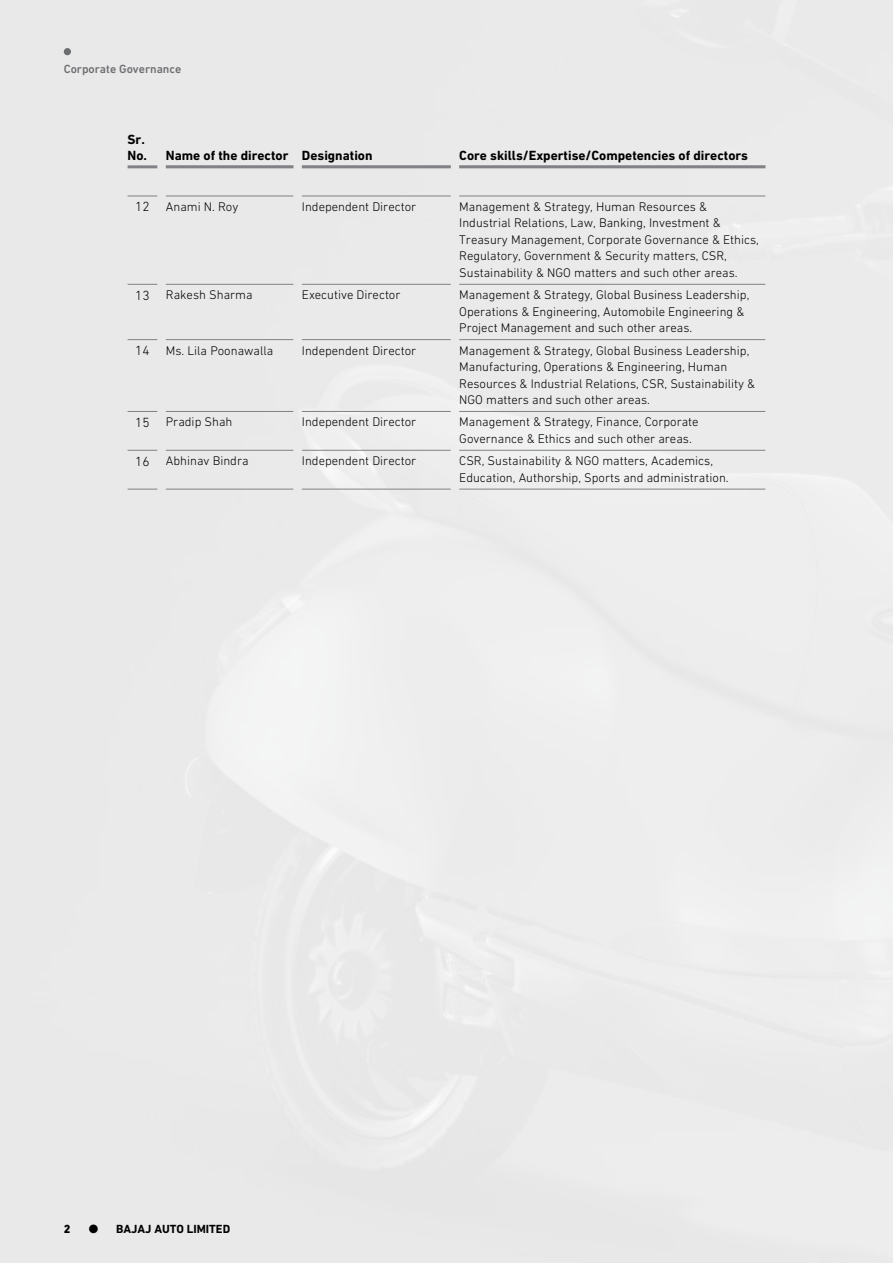
<style>
.page{position:relative;width:893px;height:1263px;background:#fff}
.page>*{position:absolute;margin:0;border:0;box-sizing:border-box;transform-origin:0 0}
._05_Table_Particular{font:700 13.5px/15.8px "DIN Next LT Pro";color:#000}
._09_Table_Text{font:300 13.5px "DIN Next LT Pro";color:#000}
._23_Table_Text_Plain{font:300 12.75px/16.5px "DIN Next LT Pro";color:#000}
.t1{font:500 12px "DIN Next LT Pro";color:#6d6e71}
.t2{font:700 12px "DIN Next LT Pro";color:#000}
.t3{font:800 12px "DIN Next LT Pro";color:#000}
</style>
<div class="page">
<div style="left:64px;top:48px;width:7px;height:7px;background:#6d6e71;border-radius:50%"></div>
<hr style="left:459px;top:196px;width:306px;height:1px;background:#808285">
<hr style="left:459px;top:284px;width:306px;height:1px;background:#808285">
<hr style="left:459px;top:339px;width:306px;height:1px;background:#808285">
<hr style="left:459px;top:411px;width:306px;height:1px;background:#808285">
<hr style="left:459px;top:450px;width:306px;height:1px;background:#808285">
<hr style="left:459px;top:489px;width:306px;height:1px;background:#808285">
<hr style="left:166px;top:284px;width:127px;height:1px;background:#808285">
<hr style="left:302px;top:284px;width:149px;height:1px;background:#808285">
<hr style="left:166px;top:339px;width:127px;height:1px;background:#808285">
<hr style="left:302px;top:339px;width:149px;height:1px;background:#808285">
<hr style="left:166px;top:411px;width:127px;height:1px;background:#808285">
<hr style="left:302px;top:411px;width:149px;height:1px;background:#808285">
<hr style="left:166px;top:450px;width:127px;height:1px;background:#808285">
<hr style="left:302px;top:450px;width:149px;height:1px;background:#808285">
<hr style="left:166px;top:489px;width:127px;height:1px;background:#808285">
<hr style="left:302px;top:489px;width:149px;height:1px;background:#808285">
<svg style="left:128px;top:284px;width:29px;height:1px"></svg>
<svg style="left:128px;top:339px;width:29px;height:1px"></svg>
<svg style="left:128px;top:411px;width:29px;height:1px"></svg>
<svg style="left:128px;top:450px;width:29px;height:1px"></svg>
<svg style="left:128px;top:489px;width:29px;height:1px"></svg>
<svg style="left:128px;top:196px;width:29px;height:1px"></svg>
<hr style="left:166px;top:196px;width:127px;height:1px;background:#808285">
<hr style="left:302px;top:196px;width:149px;height:1px;background:#808285">
<hr style="left:128px;top:165px;width:29px;height:3px;background:#808285">
<hr style="left:166px;top:165px;width:127px;height:3px;background:#808285">
<hr style="left:302px;top:165px;width:149px;height:3px;background:#808285">
<hr style="left:459px;top:165px;width:306px;height:3px;background:#808285">
<p class="t1" style="left:64px;top:62px;width:119px">Corporate Governance</p>
<p class="_05_Table_Particular" style="left:128px;top:132px;width:21px">Sr.<br>No.</p>
<p class="_05_Table_Particular" style="left:166px;top:147px;width:124px">Name of the director</p>
<p class="_05_Table_Particular" style="left:302px;top:147px;width:72px">Designation</p>
<p class="_05_Table_Particular" style="left:459px;top:147px;width:290px">Core skills/Expertise/Competencies of directors</p>
<p class="_09_Table_Text" style="left:135px;top:199px;width:16px">12</p>
<p class="_23_Table_Text_Plain" style="left:166px;top:198px;width:74px">Anami N. Roy</p>
<p class="_23_Table_Text_Plain" style="left:302px;top:198px;width:116px">Independent Director</p>
<p class="_23_Table_Text_Plain" style="left:459px;top:198px;width:301px">Management &amp; Strategy, Human Resources &amp; Industrial Relations, Law, Banking, Investment &amp; Treasury Management, Corporate Governance &amp; Ethics, Regulatory, Government &amp; Security matters, CSR, Sustainability &amp; NGO matters and such other areas.</p>
<p class="_09_Table_Text" style="left:135px;top:287px;width:16px">13</p>
<p class="_23_Table_Text_Plain" style="left:166px;top:286px;width:88px">Rakesh Sharma</p>
<p class="_23_Table_Text_Plain" style="left:302px;top:286px;width:100px">Executive Director</p>
<p class="_23_Table_Text_Plain" style="left:459px;top:286px;width:292px">Management &amp; Strategy, Global Business Leadership,<br>Operations &amp; Engineering, Automobile Engineering &amp;<br>Project Management and such other areas.</p>
<p class="_09_Table_Text" style="left:135px;top:343px;width:16px">14</p>
<p class="_23_Table_Text_Plain" style="left:166px;top:342px;width:109px">Ms. Lila Poonawalla</p>
<p class="_23_Table_Text_Plain" style="left:302px;top:342px;width:116px">Independent Director</p>
<p class="_23_Table_Text_Plain" style="left:459px;top:342px;width:297px">Management &amp; Strategy, Global Business Leadership, Manufacturing, Operations &amp; Engineering, Human Resources &amp; Industrial Relations, CSR, Sustainability &amp; NGO matters and such other areas.</p>
<p class="_09_Table_Text" style="left:135px;top:415px;width:16px">15</p>
<p class="_23_Table_Text_Plain" style="left:166px;top:414px;width:68px">Pradip Shah</p>
<p class="_23_Table_Text_Plain" style="left:302px;top:414px;width:116px">Independent Director</p>
<p class="_23_Table_Text_Plain" style="left:459px;top:414px;width:241px">Management &amp; Strategy, Finance, Corporate<br>Governance &amp; Ethics and such other areas.</p>
<p class="_09_Table_Text" style="left:135px;top:453px;width:16px">16</p>
<p class="_23_Table_Text_Plain" style="left:166px;top:452px;width:84px">Abhinav Bindra</p>
<p class="_23_Table_Text_Plain" style="left:302px;top:452px;width:116px">Independent Director</p>
<p class="_23_Table_Text_Plain" style="left:459px;top:452px;width:271px">CSR, Sustainability &amp; NGO matters, Academics,<br>Education, Authorship, Sports and administration.</p>
<p class="t3" style="left:64px;top:1222px;width:8px">2</p>
<p class="t2" style="left:89px;top:1222px;width:143px">● BAJAJ AUTO LIMITED</p>
</div>
